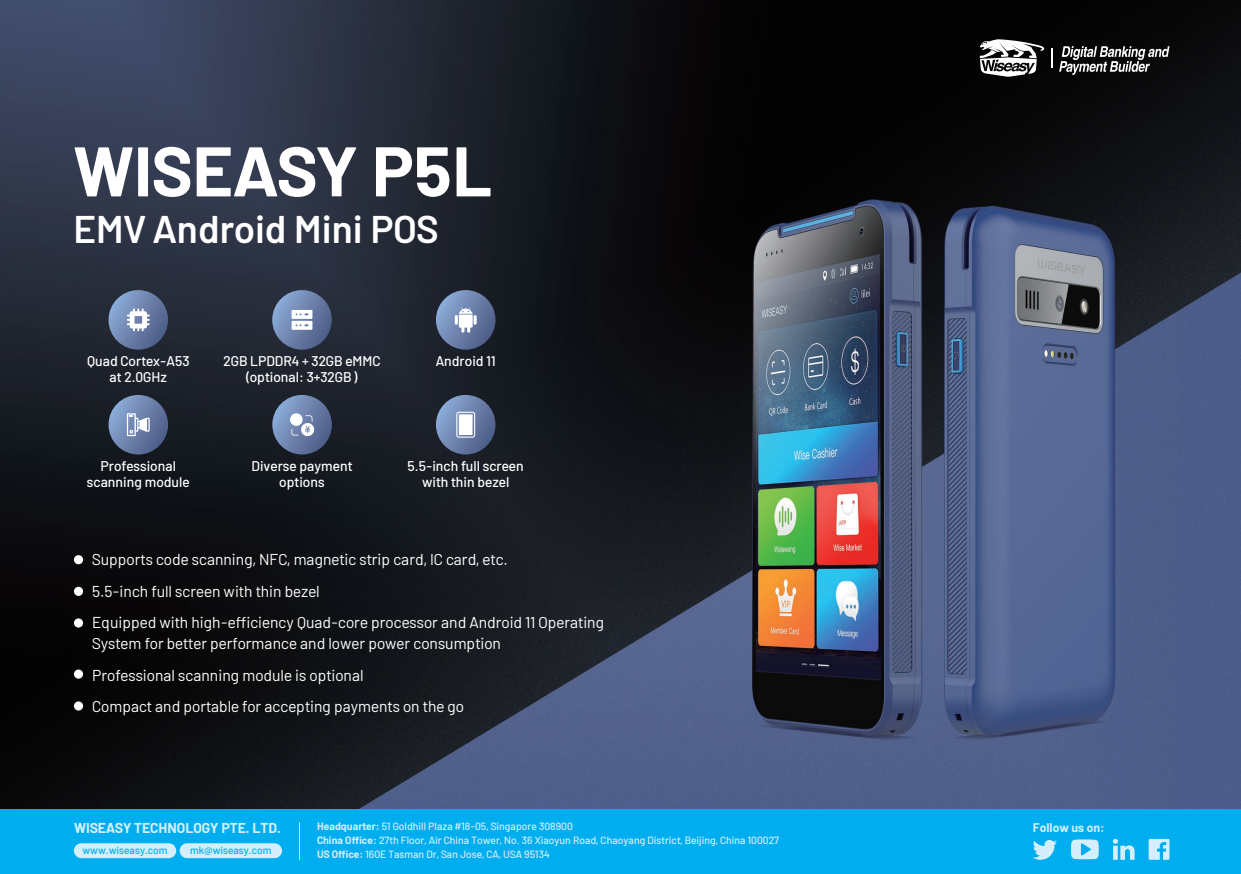
<style>
.page{position:relative;width:1241px;height:874px;background:#fff}
.page>*{position:absolute;margin:0;border:0;box-sizing:border-box;transform-origin:0 0}
.t1{font:700 70px "Barlow";color:#fff}
.t2{font:600 38.5px "Barlow";color:#fff}
.t3{font:15.75px/31.5px "Barlow";color:#fff}
.t4{font:500 14px/15.8px "Barlow";color:#fff;text-align:center}
.t5{font:700 14px "Barlow";color:#d4effb}
.t6{font:700 12.25px "Barlow";color:#d4effb}
.t7{font:500 10.5px/14px "Barlow";color:#d4effb}
.t8{font:500 10.5px "Barlow";color:#00aeef}
.s1{font-weight:700}
</style>
<div class="page">
<img style="left:0;top:0;width:1240px;height:809px">
<svg style="left:1058px;top:46px;width:111px;height:29px;background:#525252"></svg>
<svg style="left:979px;top:39px;width:65px;height:38px"></svg>
<svg style="left:1051px;top:48px;width:1px;height:20px"></svg>
<div style="left:74px;top:555px;width:9px;height:9px;background:#fff;border-radius:50%"></div>
<div style="left:74px;top:586px;width:9px;height:9px;background:#fff;border-radius:50%"></div>
<div style="left:74px;top:618px;width:9px;height:9px;background:#fff;border-radius:50%"></div>
<div style="left:74px;top:669px;width:9px;height:9px;background:#fff;border-radius:50%"></div>
<div style="left:74px;top:701px;width:9px;height:9px;background:#fff;border-radius:50%"></div>
<svg style="left:108px;top:290px;width:60px;height:59px;background:#6b81ab"></svg>
<svg style="left:272px;top:290px;width:60px;height:59px;background:#6c82ac"></svg>
<svg style="left:436px;top:290px;width:59px;height:59px;background:#6c82ad"></svg>
<svg style="left:108px;top:395px;width:60px;height:59px;background:#6b81ab"></svg>
<svg style="left:272px;top:395px;width:60px;height:59px;background:#6b81ab"></svg>
<svg style="left:436px;top:395px;width:59px;height:59px;background:#6e84ae"></svg>
<svg style="left:454px;top:307px;width:22px;height:25px"></svg>
<svg style="left:291px;top:310px;width:21px;height:19px"></svg>
<svg style="left:127px;top:308px;width:23px;height:23px"></svg>
<svg style="left:290px;top:413px;width:12px;height:12px"></svg>
<svg style="left:291px;top:415px;width:23px;height:21px"></svg>
<svg style="left:127px;top:413px;width:23px;height:23px"></svg>
<div style="left:456px;top:411px;width:19px;height:26px;border:1px solid #fff;border-radius:2px"></div>
<div style="left:459px;top:414px;width:13px;height:21px;background:#fff"></div>
<div style="left:0;top:809px;width:1240px;height:64px;background:#00aeef"></div>
<svg style="left:1112px;top:838px;width:22px;height:21px"></svg>
<svg style="left:1148px;top:838px;width:21px;height:21px"></svg>
<svg style="left:1071px;top:839px;width:27px;height:19px"></svg>
<svg style="left:1032px;top:839px;width:24px;height:20px"></svg>
<div style="left:74px;top:842px;width:102px;height:15px;background:#d4effb;border-radius:7px"></div>
<div style="left:180px;top:842px;width:102px;height:15px;background:#d4effb;border-radius:7px"></div>
<hr style="left:299px;top:822px;width:1px;height:37px;background:#d4effb">
<h1 class="t1" style="left:74px;top:119px;width:419px">WISEASY P5L</h1>
<h2 class="t2" style="left:74px;top:200px;width:366px">EMV Android Mini POS</h2>
<p class="t4" style="left:87px;top:352px;width:104px">Quad Cortex-A53 at 2.0GHz</p>
<p class="t4" style="left:223px;top:352px;width:158px">2GB LPDDR4 + 32GB eMMC (optional: 3+32GB )</p>
<p class="t4" style="left:435px;top:352px;width:61px">Android 11</p>
<p class="t4" style="left:87px;top:457px;width:104px">Professional scanning module</p>
<p class="t4" style="left:251px;top:457px;width:102px">Diverse payment options</p>
<p class="t4" style="left:407px;top:457px;width:118px">5.5-inch full screen with thin bezel</p>
<p class="t3" style="left:92px;top:542px;width:513px">Supports code scanning, NFC, magnetic strip card, IC card, etc.<br>5.5-inch full screen with thin bezel<br>Equipped with high-efficiency Quad-core processor and Android 11 Operating</p>
<p class="t3" style="left:92px;top:626px;width:410px">System for better performance and lower power consumption<br>Professional scanning module is optional<br>Compact and portable for accepting payments on the go</p>
<p class="t7" style="left:317px;top:818px;width:463px"><span class="s1">Headquarter:</span> 51 Goldhill Plaza #18-05, Singapore 308900<br><span class="s1">China Office:</span> 27th Floor, Air China Tower, No. 36 Xiaoyun Road, Chaoyang District, Beijing, China 100027<br><span class="s1">US Office:</span> 160E Tasman Dr, San Jose, CA, USA 95134</p>
<p class="t5" style="left:74px;top:817px;width:208px">WISEASY TECHNOLOGY PTE. LTD.</p>
<p class="t6" style="left:1032px;top:817px;width:73px">Follow us on:</p>
<p class="t8" style="left:82px;top:842px;width:87px">www.wiseasy.com</p>
<p class="t8" style="left:190px;top:842px;width:83px">mk@wiseasy.com</p>
</div>
